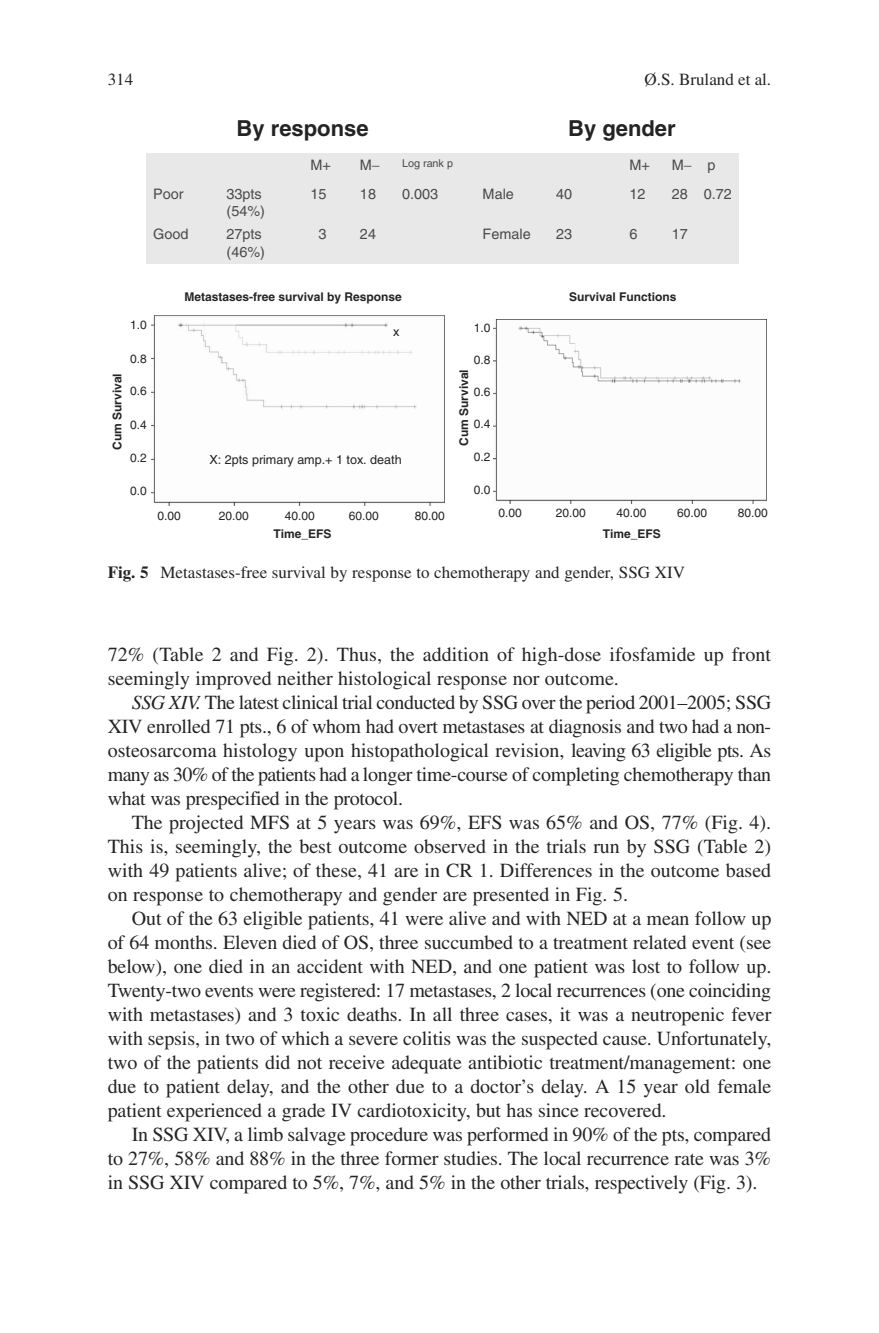
<style>
.page{position:relative;width:879px;height:1333px;background:#fff}
.page>*{position:absolute;margin:0;border:0;box-sizing:border-box;transform-origin:0 0}
.t1{font:700 22px "Helvetica";color:#242424}
.t2{font:20px "Times";letter-spacing:-.005em;color:#242424}
.t3{font:17px "Times";color:#242424}
.t4{font:14.4px/17.4px "Helvetica";color:#4b4b4b}
.t5{font:12.6px "Helvetica";color:#242424}
.t6{font:700 12px "Helvetica";color:#242424}
.t7{font:12px "Helvetica";color:#242424}
.t8{font:10.8px "Helvetica";color:#4b4b4b}
.s1{font-weight:700}
.s2{font-style:italic}
</style>
<div class="page">
<img style="left:151px;top:316px;width:293px;height:189px">
<img style="left:494px;top:320px;width:272px;height:184px">
<div style="left:147px;top:153px;width:591px;height:110px;background:#e8e8e8"></div>
<p class="t3" style="left:108px;top:73px;width:27px">314</p>
<p class="t3" style="left:644px;top:73px;width:128px">Ø.S. Bruland et al.</p>
<p class="t1" style="left:237px;top:120px;width:134px">By response</p>
<p class="t1" style="left:568px;top:120px;width:109px">By gender</p>
<p class="t4" style="left:310px;top:158px;width:22px">M+</p>
<p class="t4" style="left:360px;top:158px;width:21px">M−</p>
<p class="t8" style="left:402px;top:159px;width:53px">Log rank p</p>
<p class="t4" style="left:629px;top:158px;width:22px">M+</p>
<p class="t4" style="left:672px;top:158px;width:45px">M− p</p>
<p class="t6" style="left:113px;top:450px;width:78px;rotate:-90deg">Cum Survival</p>
<p class="t4" style="left:153px;top:186px;width:32px">Poor</p>
<p class="t4" style="left:226px;top:186px;width:40px">33pts (54%)</p>
<p class="t4" style="left:310px;top:186px;width:18px">15</p>
<p class="t4" style="left:360px;top:186px;width:18px">18</p>
<p class="t4" style="left:402px;top:186px;width:38px">0.003</p>
<p class="t4" style="left:483px;top:186px;width:33px">Male</p>
<p class="t4" style="left:556px;top:186px;width:18px">40</p>
<p class="t4" style="left:629px;top:186px;width:18px">12</p>
<p class="t4" style="left:672px;top:186px;width:62px">28 0.72</p>
<p class="t4" style="left:153px;top:227px;width:37px">Good</p>
<p class="t4" style="left:226px;top:227px;width:40px">27pts (46%)</p>
<p class="t4" style="left:318px;top:227px;width:10px">3</p>
<p class="t4" style="left:360px;top:227px;width:18px">24</p>
<p class="t4" style="left:483px;top:227px;width:50px">Female</p>
<p class="t4" style="left:556px;top:227px;width:18px">23</p>
<p class="t4" style="left:629px;top:227px;width:10px">6</p>
<p class="t4" style="left:672px;top:227px;width:18px">17</p>
<p class="t6" style="left:184px;top:293px;width:219px">Metastases-free survival by Response</p>
<p class="t6" style="left:569px;top:293px;width:109px">Survival Functions</p>
<p class="t7" style="left:130px;top:321px;width:18px">1.0</p>
<p class="t7" style="left:130px;top:354px;width:18px">0.8</p>
<p class="t7" style="left:130px;top:386px;width:18px">0.6</p>
<p class="t7" style="left:130px;top:421px;width:18px">0.4</p>
<p class="t7" style="left:130px;top:453px;width:18px">0.2</p>
<p class="t7" style="left:130px;top:486px;width:18px">0.0</p>
<p class="t5" style="left:393px;top:327px;width:8px">x</p>
<p class="t5" style="left:209px;top:455px;width:194px">X: 2pts primary amp.+ 1 tox. death</p>
<p class="t7" style="left:474px;top:323px;width:18px">1.0</p>
<p class="t7" style="left:474px;top:355px;width:18px">0.8</p>
<p class="t7" style="left:474px;top:388px;width:18px">0.6</p>
<p class="t7" style="left:474px;top:419px;width:18px">0.4</p>
<p class="t7" style="left:474px;top:452px;width:18px">0.2</p>
<p class="t7" style="left:474px;top:485px;width:18px">0.0</p>
<p class="t6" style="left:459px;top:446px;width:78px;rotate:-90deg">Cum Survival</p>
<p class="t7" style="left:157px;top:511px;width:25px">0.00</p>
<p class="t7" style="left:219px;top:511px;width:32px">20.00</p>
<p class="t7" style="left:285px;top:511px;width:32px">40.00</p>
<p class="t7" style="left:349px;top:511px;width:32px">60.00</p>
<p class="t7" style="left:415px;top:511px;width:32px">80.00</p>
<p class="t7" style="left:498px;top:508px;width:25px">0.00</p>
<p class="t7" style="left:556px;top:508px;width:32px">20.00</p>
<p class="t7" style="left:616px;top:508px;width:32px">40.00</p>
<p class="t7" style="left:677px;top:508px;width:32px">60.00</p>
<p class="t7" style="left:738px;top:508px;width:32px">80.00</p>
<p class="t6" style="left:273px;top:529px;width:60px">Time_EFS</p>
<p class="t6" style="left:603px;top:529px;width:60px">Time_EFS</p>
<p class="t3" style="left:108px;top:566px;width:579px"><span class="s1">Fig. 5</span> Metastases-free survival by response to chemotherapy and gender, SSG XIV</p>
<p class="t2" style="left:108px;top:646px;width:665px">72% (Table 2 and Fig. 2 ). Thus, the addition of high-dose ifosfamide up front</p>
<p class="t2" style="left:108px;top:670px;width:513px">seemingly improved neither histological response nor outcome.</p>
<p class="t2" style="left:132px;top:694px;width:641px"><span class="s2">SSG XIV.</span> The latest clinical trial conducted by SSG over the period 2001–2005; SSG</p>
<p class="t2" style="left:108px;top:718px;width:665px">XIV enrolled 71 pts., 6 of whom had overt metastases at diagnosis and two had a non-</p>
<p class="t2" style="left:108px;top:742px;width:665px">osteosarcoma histology upon histopathological revision, leaving 63 eligible pts. As</p>
<p class="t2" style="left:108px;top:766px;width:665px">many as 30% of the patients had a longer time-course of completing chemotherapy than</p>
<p class="t2" style="left:108px;top:790px;width:297px">what was prespecified in the protocol.</p>
<p class="t2" style="left:132px;top:814px;width:641px">The projected MFS at 5 years was 69%, EFS was 65% and OS, 77% (Fig. 4 ).</p>
<p class="t2" style="left:108px;top:838px;width:665px">This is, seemingly, the best outcome observed in the trials run by SSG (Table 2 )</p>
<p class="t2" style="left:108px;top:862px;width:665px">with 49 patients alive; of these, 41 are in CR 1. Differences in the outcome based</p>
<p class="t2" style="left:108px;top:886px;width:522px">on response to chemotherapy and gender are presented in Fig. 5 .</p>
<p class="t2" style="left:132px;top:910px;width:641px">Out of the 63 eligible patients, 41 were alive and with NED at a mean follow up</p>
<p class="t2" style="left:108px;top:934px;width:665px">of 64 months. Eleven died of OS, three succumbed to a treatment related event (see</p>
<p class="t2" style="left:108px;top:958px;width:665px">below), one died in an accident with NED, and one patient was lost to follow up.</p>
<p class="t2" style="left:108px;top:982px;width:665px">Twenty-two events were registered: 17 metastases, 2 local recurrences (one coinciding</p>
<p class="t2" style="left:108px;top:1006px;width:665px">with metastases) and 3 toxic deaths. In all three cases, it was a neutropenic fever</p>
<p class="t2" style="left:108px;top:1030px;width:665px">with sepsis, in two of which a severe colitis was the suspected cause. Unfortunately,</p>
<p class="t2" style="left:108px;top:1054px;width:665px">two of the patients did not receive adequate antibiotic treatment/management: one</p>
<p class="t2" style="left:108px;top:1078px;width:665px">due to patient delay, and the other due to a doctor’s delay. A 15 year old female</p>
<p class="t2" style="left:108px;top:1102px;width:560px">patient experienced a grade IV cardiotoxicity, but has since recovered.</p>
<p class="t2" style="left:132px;top:1126px;width:641px">In SSG XIV, a limb salvage procedure was performed in 90% of the pts, compared</p>
<p class="t2" style="left:108px;top:1150px;width:665px">to 27%, 58% and 88% in the three former studies. The local recurrence rate was 3%</p>
<p class="t2" style="left:108px;top:1174px;width:651px">in SSG XIV compared to 5%, 7%, and 5% in the other trials, respectively (Fig. 3 ).</p>
</div>
